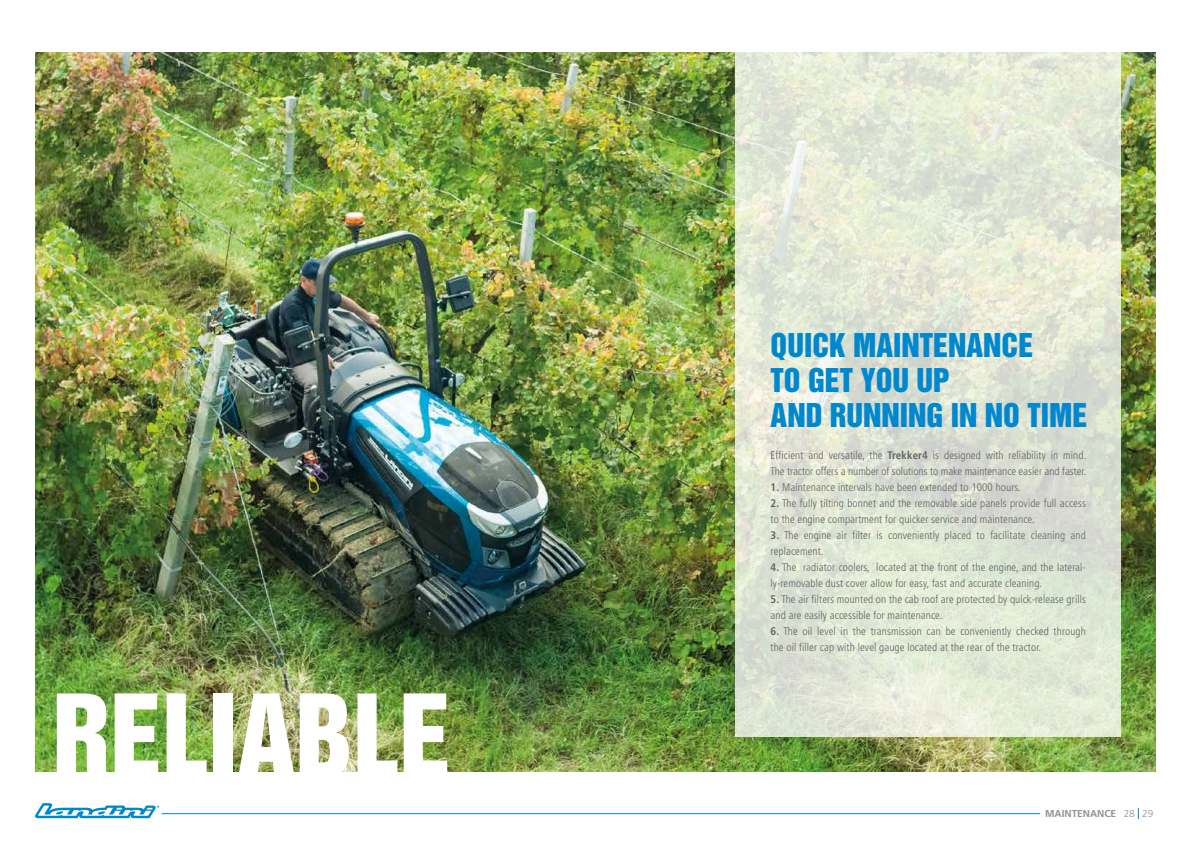
<style>
.page{position:relative;width:1191px;height:842px;background:#fff}
.page>*{position:absolute;margin:0;border:0;box-sizing:border-box;transform-origin:0 0}
.t1{font:104px "Helvetica Inserat";color:#fff}
.t2{font:30px/35px "Helvetica Inserat";color:#0088cf}
.t3{font:300 condensed 11px/16px "Frutiger LT Std";letter-spacing:.01em;color:#646363}
.t4{font:700 10px "Frutiger LT Std";color:#929292}
.s1{font-weight:700}
.s2{font-weight:300}
</style>
<div class="page">
<img style="left:35px;top:53px;width:1121px;height:719px">
<svg style="left:735px;top:52px;width:386px;height:685px;background:#e1e6d5"></svg>
<hr style="left:162px;top:813px;width:878px;height:1px;background:#0088cf">
<svg style="left:35px;top:803px;width:124px;height:15px"></svg>
<h1 class="t1" style="left:53px;top:674px;width:400px">RELIABLE</h1>
<h2 class="t2" style="left:770px;top:328px;width:318px">QUICK MAINTENANCE<br>TO GET YOU UP<br>AND RUNNING IN NO TIME</h2>
<p class="t3" style="left:770px;top:447px;width:317px">Efficient and versatile, the <span class="s1">Trekker4</span> is designed with reliability in mind.<br>The tractor offers a number of solutions to make maintenance easier and faster.</p>
<p class="t3" style="left:770px;top:479px;width:252px"><span class="s1">1.</span> Maintenance intervals have been extended to 1000 hours.</p>
<p class="t3" style="left:770px;top:495px;width:317px"><span class="s1">2.</span> The fully tilting bonnet and the removable side panels provide full access to the engine compartment for quicker service and maintenance.</p>
<p class="t3" style="left:770px;top:527px;width:317px"><span class="s1">3.</span> The engine air filter is conveniently placed to facilitate cleaning and replacement.</p>
<p class="t3" style="left:770px;top:559px;width:317px"><span class="s1">4.</span> The radiator coolers, located at the front of the engine, and the lateral&shy;ly-removable dust cover allow for easy, fast and accurate cleaning.</p>
<p class="t3" style="left:770px;top:591px;width:317px"><span class="s1">5.</span> The air filters mounted on the cab roof are protected by quick-release grills and are easily accessible for maintenance.</p>
<p class="t3" style="left:770px;top:623px;width:317px"><span class="s1">6.</span> The oil level in the transmission can be conveniently checked through the oil filler cap with level gauge located at the rear of the tractor.</p>
<p class="t4" style="left:1045px;top:807px;width:110px">MAINTENANCE <span class="s2">28 29</span></p>
</div>
